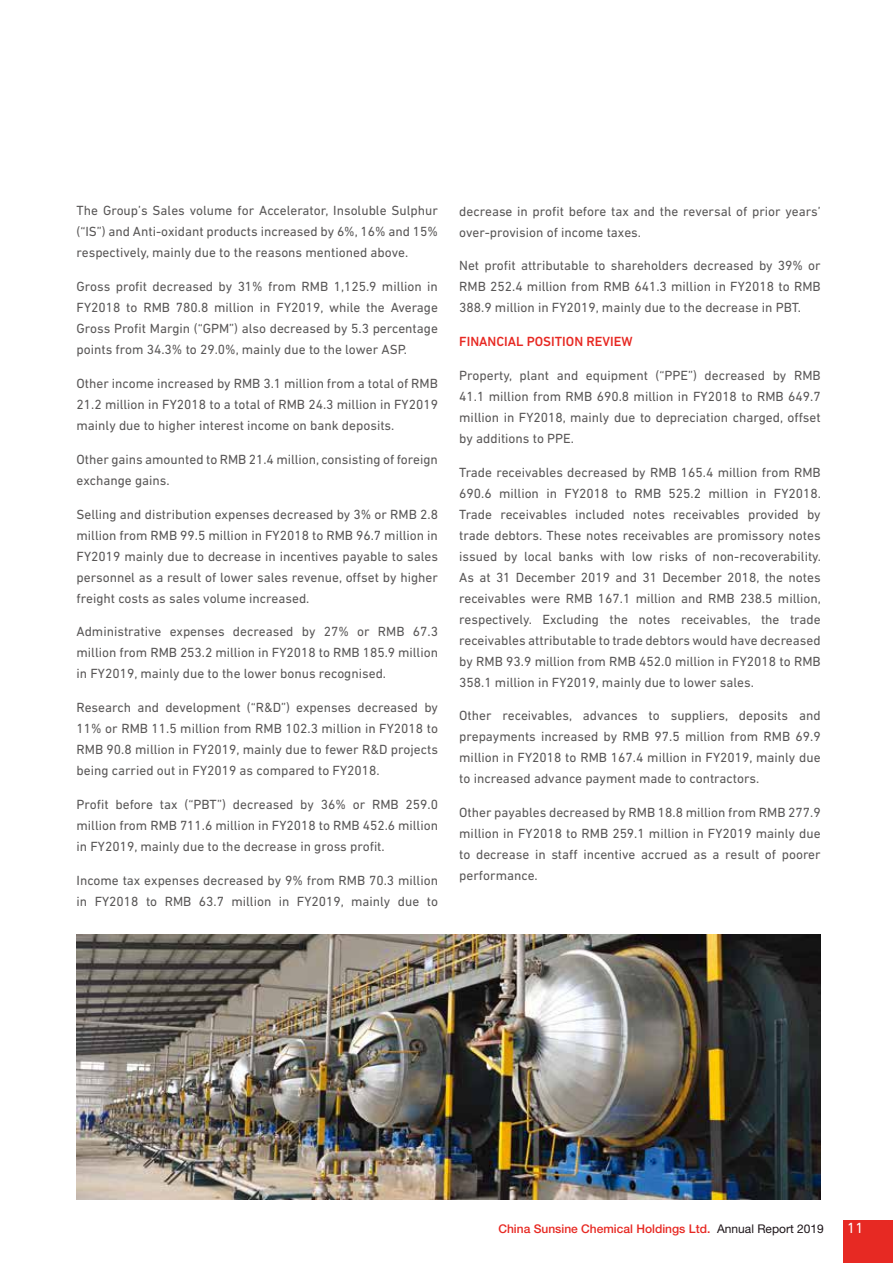
<style>
.page{position:relative;width:893px;height:1263px;background:#fff}
.page>*{position:absolute;margin:0;border:0;box-sizing:border-box;transform-origin:0 0}
.t1{font:15px "DIN Next LT Pro";color:#fff}
.t2{font:13.5px/21px "DIN Next LT Pro";color:#595757;text-align:justify}
.t3{font:500 13.5px "DIN Next LT Pro";color:#e72923}
.t4{font:500 12px "Helvetica Neue LT Std";color:#e72923}
.s1{font-weight:400;color:#1d1519}
</style>
<div class="page">
<div style="left:843px;top:1220px;width:50px;height:43px;background:#e72923"></div>
<img style="left:77px;top:934px;width:744px;height:265px">
<p class="t2" style="left:77px;top:200px;width:363px">The Group’s Sales volume for Accelerator, Insoluble Sulphur (“IS”) and Anti-oxidant products increased by 6%, 16% and 15% respectively, mainly due to the reasons mentioned above.</p>
<p class="t2" style="left:77px;top:276px;width:363px">Gross profit decreased by 31% from RMB 1,125.9 million in FY2018 to RMB 780.8 million in FY2019, while the Average Gross Profit Margin (“GPM”) also decreased by 5.3 percentage points from 34.3% to 29.0%, mainly due to the lower ASP.</p>
<p class="t2" style="left:77px;top:373px;width:363px">Other income increased by RMB 3.1 million from a total of RMB 21.2 million in FY2018 to a total of RMB 24.3 million in FY2019 mainly due to higher interest income on bank deposits.</p>
<p class="t2" style="left:77px;top:448px;width:363px">Other gains amounted to RMB 21.4 million, consisting of foreign exchange gains.</p>
<p class="t2" style="left:77px;top:503px;width:363px">Selling and distribution expenses decreased by 3% or RMB 2.8 million from RMB 99.5 million in FY2018 to RMB 96.7 million in FY2019 mainly due to decrease in incentives payable to sales personnel as a result of lower sales revenue, offset by higher freight costs as sales volume increased.</p>
<p class="t2" style="left:77px;top:621px;width:363px">Administrative expenses decreased by 27% or RMB 67.3 million from RMB 253.2 million in FY2018 to RMB 185.9 million in FY2019, mainly due to the lower bonus recognised.</p>
<p class="t2" style="left:77px;top:697px;width:363px">Research and development (“R&amp;D”) expenses decreased by 11% or RMB 11.5 million from RMB 102.3 million in FY2018 to RMB 90.8 million in FY2019, mainly due to fewer R&amp;D projects being carried out in FY2019 as compared to FY2018.</p>
<p class="t2" style="left:77px;top:794px;width:363px">Profit before tax (“PBT”) decreased by 36% or RMB 259.0 million from RMB 711.6 million in FY2018 to RMB 452.6 million in FY2019, mainly due to the decrease in gross profit.</p>
<p class="t2" style="left:77px;top:869px;width:363px">Income tax expenses decreased by 9% from RMB 70.3 million in FY2018 to RMB 63.7 million in FY2019, mainly due to</p>
<p class="t2" style="left:459px;top:200px;width:363px">decrease in profit before tax and the reversal of prior years’ over-provision of income taxes.</p>
<p class="t2" style="left:459px;top:255px;width:363px">Net profit attributable to shareholders decreased by 39% or RMB 252.4 million from RMB 641.3 million in FY2018 to RMB 388.9 million in FY2019, mainly due to the decrease in PBT.</p>
<p class="t3" style="left:459px;top:334px;width:175px">FINANCIAL POSITION REVIEW</p>
<p class="t2" style="left:459px;top:365px;width:363px">Property, plant and equipment (“PPE”) decreased by RMB 41.1 million from RMB 690.8 million in FY2018 to RMB 649.7 million in FY2018, mainly due to depreciation charged, offset by additions to PPE.</p>
<p class="t2" style="left:459px;top:461px;width:363px">Trade receivables decreased by RMB 165.4 million from RMB 690.6 million in FY2018 to RMB 525.2 million in FY2018.<br>Trade receivables included notes receivables provided by trade debtors. These notes receivables are promissory notes issued by local banks with low risks of non-recoverability.<br>As at 31 December 2019 and 31 December 2018, the notes receivables were RMB 167.1 million and RMB 238.5 million, respectively. Excluding the notes receivables, the trade receivables attributable to trade debtors would have decreased by RMB 93.9 million from RMB 452.0 million in FY2018 to RMB 358.1 million in FY2019, mainly due to lower sales.</p>
<p class="t2" style="left:459px;top:705px;width:363px">Other receivables, advances to suppliers, deposits and prepayments increased by RMB 97.5 million from RMB 69.9 million in FY2018 to RMB 167.4 million in FY2019, mainly due to increased advance payment made to contractors.</p>
<p class="t2" style="left:459px;top:802px;width:363px">Other payables decreased by RMB 18.8 million from RMB 277.9 million in FY2018 to RMB 259.1 million in FY2019 mainly due to decrease in staff incentive accrued as a result of poorer performance.</p>
<p class="t4" style="left:498px;top:1222px;width:327px">China Sunsine Chemical Holdings Ltd. <span class="s1">Annual Report 2019</span></p>
<p class="t1" style="left:847px;top:1219px;width:18px">11</p>
</div>
